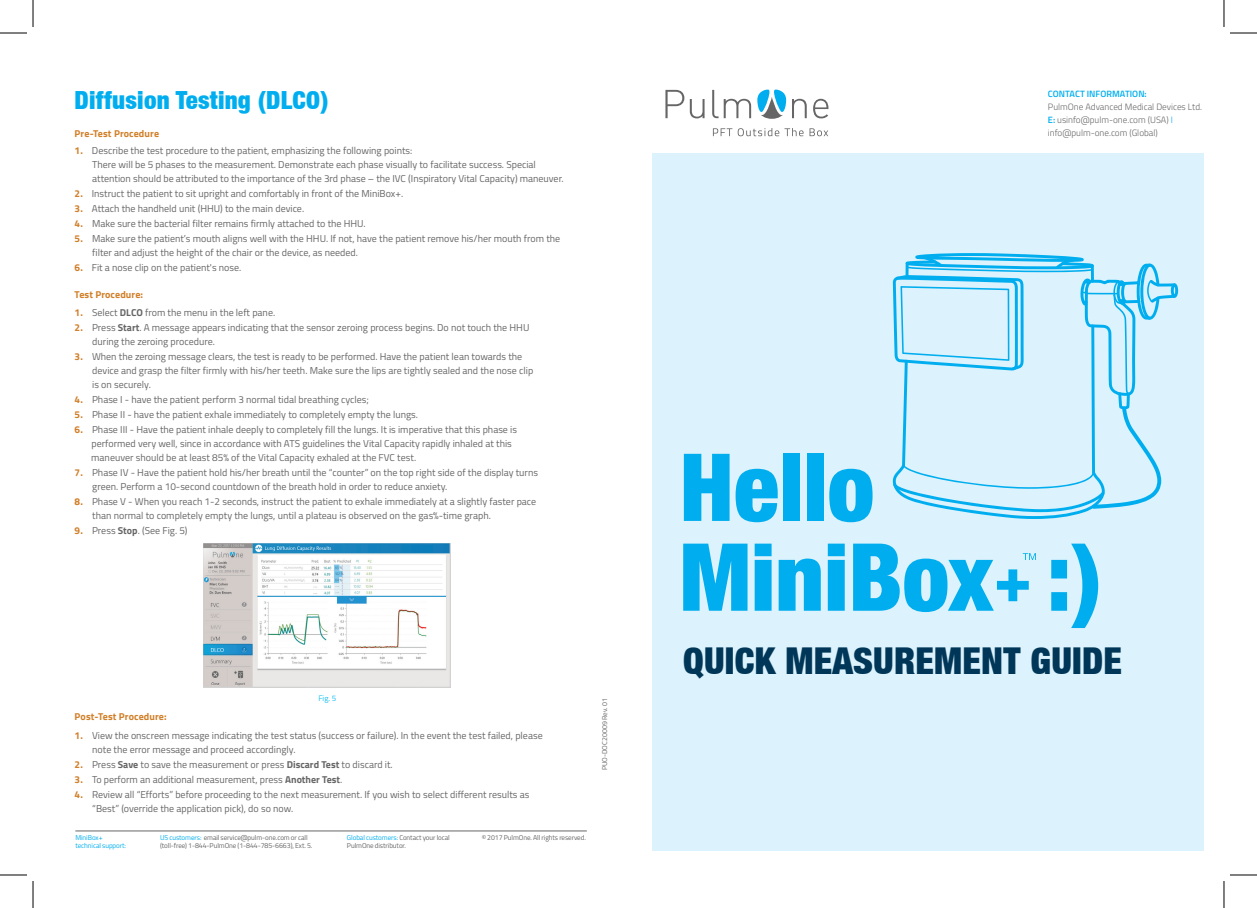
<style>
.page{position:relative;width:1257px;height:908px;background:#fff}
.page>*{position:absolute;margin:0;border:0;box-sizing:border-box;transform-origin:0 0}
.t1{font:900 condensed 37px "Helvetica Neue LT";letter-spacing:.005em;color:#003758}
.t2{font:900 condensed 25px "Helvetica Neue LT";letter-spacing:.01em;color:#00aeef}
.t3{font:10px/14px "Titillium";color:#666}
.t4{font:700 10px "Titillium";letter-spacing:.01em;color:#d17f28}
.t5{font:300 9.2px/12.8px "Titillium";color:#666}
.t6{font:600 9.2px "Titillium";color:#00aeef}
.t7{font:8px "Titillium";color:#15c0f2}
.t8{font:7px/8px "Titillium";letter-spacing:-.01em;color:#666}
.t9{font:7px "Titillium";letter-spacing:-.01em;color:#00aeef}
.s1{font-weight:700;color:#d17f28}
.s2{font-weight:700}
.s3{color:#00aeef}
.s4{font-weight:600;color:#00aeef}
</style>
<div class="page">
<div style="left:652px;top:153px;width:551px;height:698px;background:#dcf2fc"></div>
<svg style="left:893px;top:253px;width:285px;height:266px"></svg>
<svg style="left:684px;top:454px;width:45px;height:67px"></svg>
<svg style="left:735px;top:469px;width:42px;height:53px"></svg>
<div style="left:782px;top:454px;width:17px;height:67px;background:#00aeef"></div>
<div style="left:807px;top:454px;width:16px;height:67px;background:#00aeef"></div>
<svg style="left:829px;top:469px;width:43px;height:53px"></svg>
<svg style="left:683px;top:544px;width:64px;height:67px"></svg>
<svg style="left:754px;top:544px;width:17px;height:67px"></svg>
<svg style="left:778px;top:559px;width:42px;height:52px;background:#2abaf1"></svg>
<svg style="left:828px;top:544px;width:16px;height:67px"></svg>
<svg style="left:853px;top:544px;width:183px;height:68px"></svg>
<svg style="left:1051px;top:544px;width:47px;height:84px"></svg>
<svg style="left:757px;top:89px;width:29px;height:30px"></svg>
<svg style="left:665px;top:90px;width:86px;height:28px"></svg>
<svg style="left:792px;top:99px;width:36px;height:19px"></svg>
<svg style="left:713px;top:128px;width:90px;height:8px"></svg>
<svg style="left:809px;top:128px;width:19px;height:8px"></svg>
<hr style="left:75px;top:831px;width:512px;height:1px;background:#666">
<img style="left:204px;top:544px;width:246px;height:144px">
<svg style="left:0;top:33px;width:27px;height:1px"></svg>
<svg style="left:1230px;top:33px;width:27px;height:1px"></svg>
<svg style="left:0;top:875px;width:27px;height:1px"></svg>
<svg style="left:1230px;top:875px;width:27px;height:1px"></svg>
<svg style="left:33px;top:0;width:1px;height:27px"></svg>
<svg style="left:33px;top:881px;width:1px;height:27px"></svg>
<svg style="left:1223px;top:0;width:1px;height:27px"></svg>
<svg style="left:1223px;top:881px;width:1px;height:27px"></svg>
<h2 class="t2" style="left:75px;top:84px;width:255px">Diffusion Testing (DLCO)</h2>
<p class="t4" style="left:75px;top:126px;width:86px">Pre-Test Procedure</p>
<p class="t3" style="left:92px;top:143px;width:473px;text-indent:-18px"><span class="s1">1.</span> Describe the test procedure to the patient, emphasizing the following points:<br>There will be 5 phases to the measurement. Demonstrate each phase visually to facilitate success. Special attention should be attributed to the importance of the 3rd phase – the IVC (Inspiratory Vital Capacity) maneuver.</p>
<p class="t3" style="left:75px;top:186px;width:330px"><span class="s1">2.</span> Instruct the patient to sit upright and comfortably in front of the MiniBox+.</p>
<p class="t3" style="left:75px;top:201px;width:231px"><span class="s1">3.</span> Attach the handheld unit (HHU) to the main device.</p>
<p class="t3" style="left:75px;top:216px;width:293px"><span class="s1">4.</span> Make sure the bacterial filter remains firmly attached to the HHU.</p>
<p class="t3" style="left:92px;top:231px;width:469px;text-indent:-18px"><span class="s1">5.</span> Make sure the patient’s mouth aligns well with the HHU. If not, have the patient remove his/her mouth from the filter and adjust the height of the chair or the device, as needed.</p>
<p class="t3" style="left:75px;top:260px;width:168px"><span class="s1">6.</span> Fit a nose clip on the patient's nose.</p>
<p class="t4" style="left:75px;top:287px;width:70px">Test Procedure:</p>
<p class="t3" style="left:75px;top:305px;width:202px"><span class="s1">1.</span> Select <span class="s2">DLCO</span> from the menu in the left pane.</p>
<p class="t3" style="left:92px;top:320px;width:439px;text-indent:-18px"><span class="s1">2.</span> Press <span class="s2">Start</span>. A message appears indicating that the sensor zeroing process begins. Do not touch the HHU during the zeroing procedure.</p>
<p class="t3" style="left:92px;top:349px;width:442px;text-indent:-18px"><span class="s1">3.</span> When the zeroing message clears, the test is ready to be performed. Have the patient lean towards the device and grasp the filter firmly with his/her teeth. Make sure the lips are tightly sealed and the nose clip is on securely.</p>
<p class="t3" style="left:75px;top:392px;width:296px"><span class="s1">4.</span> Phase I - have the patient perform 3 normal tidal breathing cycles;</p>
<p class="t3" style="left:75px;top:407px;width:345px"><span class="s1">5.</span> Phase II - have the patient exhale immediately to completely empty the lungs.</p>
<p class="t3" style="left:91px;top:422px;width:427px;text-indent:-17px"><span class="s1">6.</span> Phase III - Have the patient inhale deeply to completely fill the lungs. It is imperative that this phase is performed very well, since in accordance with ATS guidelines the Vital Capacity rapidly inhaled at this maneuver should be at least 85% of the Vital Capacity exhaled at the FVC test.</p>
<p class="t3" style="left:92px;top:465px;width:447px;text-indent:-18px"><span class="s1">7.</span> Phase IV - Have the patient hold his/her breath until the “counter” on the top right side of the display turns green. Perform a 10-second countdown of the breath hold in order to reduce anxiety.</p>
<p class="t3" style="left:92px;top:494px;width:445px;text-indent:-18px"><span class="s1">8.</span> Phase V - When you reach 1-2 seconds, instruct the patient to exhale immediately at a slightly faster pace than normal to completely empty the lungs, until a plateau is observed on the gas%-time graph.</p>
<p class="t3" style="left:75px;top:523px;width:114px"><span class="s1">9.</span> Press <span class="s2">Stop</span>. (See Fig. 5)</p>
<p class="t4" style="left:75px;top:709px;width:94px">Post-Test Procedure:</p>
<p class="t7" style="left:318px;top:693px;width:20px">Fig. 5</p>
<p class="t3" style="left:92px;top:728px;width:452px;text-indent:-18px"><span class="s1">1.</span> View the onscreen message indicating the test status (success or failure). In the event the test failed, please note the error message and proceed accordingly.</p>
<p class="t3" style="left:75px;top:757px;width:320px"><span class="s1">2.</span> Press <span class="s2">Save</span> to save the measurement or press <span class="s2">Discard Test</span> to discard it.</p>
<p class="t3" style="left:75px;top:772px;width:269px"><span class="s1">3.</span> To perform an additional measurement, press <span class="s2">Another Test</span>.</p>
<p class="t3" style="left:92px;top:787px;width:439px;text-indent:-18px"><span class="s1">4.</span> Review all “Efforts” before proceeding to the next measurement. If you wish to select different results as “Best” (override the application pick), do so now.</p>
<p class="t9" style="left:75px;top:832px;width:29px">MiniBox+</p>
<p class="t8" style="left:482px;top:833px;width:106px">© 2017 PulmOne. All rights reserved.</p>
<p class="t9" style="left:75px;top:840px;width:52px">technical support:</p>
<p class="t8" style="left:160px;top:833px;width:154px"><span class="s3">US customers:</span> email service@pulm-one.com or call (toll-free) 1-844-PulmOne (1-844-785-6663), Ext. 5.</p>
<p class="t8" style="left:347px;top:833px;width:104px"><span class="s3">Global customers:</span> Contact your local<br>PulmOne distributor.</p>
<p class="t8" style="left:600px;top:770px;width:74px;rotate:-90deg">PUO-DOC20009 Rev. 01</p>
<p class="t6" style="left:1048px;top:87px;width:100px">CONTACT INFORMATION:</p>
<p class="t5" style="left:1048px;top:100px;width:156px">PulmOne Advanced Medical Devices Ltd.<br><span class="s4">E:</span> usinfo@pulm-one.com (USA) <span class="s3">I </span>info@pulm-one.com (Global)</p>
<h1 class="t1" style="left:683px;top:638px;width:440px">QUICK MEASUREMENT GUIDE</h1>
</div>
